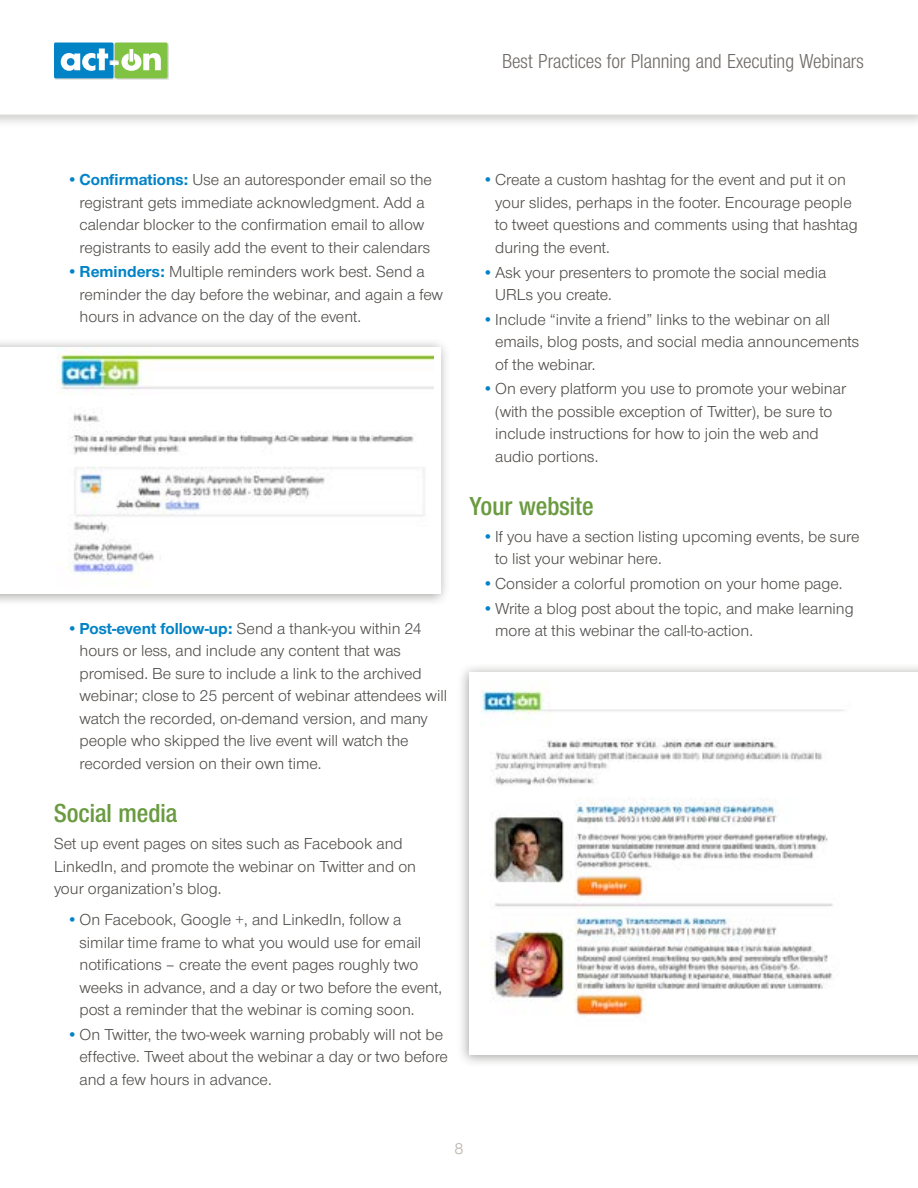
<style>
.page{position:relative;width:918px;height:1188px;background:#fff}
.page>*{position:absolute;margin:0;border:0;box-sizing:border-box;transform-origin:0 0}
.t1{font:27px "Nimbus Sans Novus TOT Sem Bol Con";color:#6a9b40}
.t2{font:21px "Nimbus Sans Novus TOT Reg Con";color:#6f6a67}
.t3{font:16.5px/22.5px "Nimbus Sans Novus TOT";color:#4f4c49}
.t4{font:16.5px "Nimbus Sans Novus TOT";color:#b6afa6}
.s1{color:#0283c6}
.s2{font-weight:700;color:#0283c6}
</style>
<div class="page">
<div style="left:0;top:0;width:918px;height:127px;background:#4f4c49;opacity:.25"></div>
<svg style="left:0;top:0;width:918px;height:115px"></svg>
<div style="left:55px;top:42px;width:114px;height:37px;background:#accd8c"></div>
<svg style="left:54px;top:43px;width:113px;height:35px;background:#71baa8"></svg>
<svg style="left:129px;top:49px;width:4px;height:13px"></svg>
<div style="left:0;top:337px;width:450px;height:270px;background:#4f4c49;opacity:.5"></div>
<div style="left:0;top:347px;width:441px;height:247px;background:#fff"></div>
<img style="left:56px;top:347px;width:378px;height:230px">
<div style="left:456px;top:662px;width:462px;height:405px;background:#4f4c49;opacity:.5"></div>
<div style="left:470px;top:673px;width:448px;height:382px;background:#fff"></div>
<img style="left:481px;top:684px;width:364px;height:332px">
<p class="t2" style="left:502px;top:49px;width:363px">Best Practices for Planning and Executing Webinars</p>
<p class="t3" style="left:80px;top:169px;width:354px;text-indent:-13px"><span class="s1">•</span> <span class="s2">Confirmations:</span> Use an autoresponder email so the registrant gets immediate acknowledgment. Add a calendar blocker to the confirmation email to allow registrants to easily add the event to their calendars</p>
<p class="t3" style="left:80px;top:261px;width:365px;text-indent:-13px"><span class="s1">•</span> <span class="s2">Reminders:</span> Multiple reminders work best. Send a reminder the day before the webinar, and again a few hours in advance on the day of the event.</p>
<p class="t3" style="left:80px;top:617px;width:369px;text-indent:-13px"><span class="s1">•</span> <span class="s2">Post-event follow-up:</span> Send a thank-you within 24 hours or less, and include any content that was promised. Be sure to include a link to the archived webinar; close to 25 percent of webinar attendees will watch the recorded, on-demand version, and many people who skipped the live event will watch the recorded version on their own time.</p>
<h1 class="t1" style="left:54px;top:798px;width:125px">Social media</h1>
<p class="t3" style="left:54px;top:833px;width:364px">Set up event pages on sites such as Facebook and<br>LinkedIn, and promote the webinar on Twitter and on your organization’s blog.</p>
<p class="t3" style="left:80px;top:909px;width:364px;text-indent:-13px"><span class="s1">•</span> On Facebook, Google +, and LinkedIn, follow a similar time frame to what you would use for email notifications – create the event pages roughly two weeks in advance, and a day or two before the event, post a reminder that the webinar is coming soon.</p>
<p class="t3" style="left:80px;top:1023px;width:370px;text-indent:-13px"><span class="s1">•</span> On Twitter, the two-week warning probably will not be effective. Tweet about the webinar a day or two before and a few hours in advance.</p>
<p class="t3" style="left:495px;top:169px;width:364px;text-indent:-13px"><span class="s1">•</span> Create a custom hashtag for the event and put it on your slides, perhaps in the footer. Encourage people to tweet questions and comments using that hashtag during the event.</p>
<p class="t3" style="left:495px;top:261px;width:333px;text-indent:-13px"><span class="s1">•</span> Ask your presenters to promote the social media<br>URLs you create.</p>
<p class="t3" style="left:495px;top:308px;width:366px;text-indent:-13px"><span class="s1">•</span> Include “invite a friend” links to the webinar on all emails, blog posts, and social media announcements of the webinar.</p>
<p class="t3" style="left:495px;top:378px;width:353px;text-indent:-13px"><span class="s1">•</span> On every platform you use to promote your webinar (with the possible exception of Twitter), be sure to include instructions for how to join the web and audio portions.</p>
<h1 class="t1" style="left:470px;top:491px;width:126px">Your website</h1>
<p class="t3" style="left:495px;top:525px;width:366px;text-indent:-13px"><span class="s1">•</span> If you have a section listing upcoming events, be sure to list your webinar here.</p>
<p class="t3" style="left:482px;top:573px;width:362px"><span class="s1">•</span> Consider a colorful promotion on your home page.</p>
<p class="t3" style="left:495px;top:597px;width:360px;text-indent:-13px"><span class="s1">•</span> Write a blog post about the topic, and make learning more at this webinar the call-to-action.</p>
<p class="t4" style="left:454px;top:1139px;width:11px">8</p>
</div>
